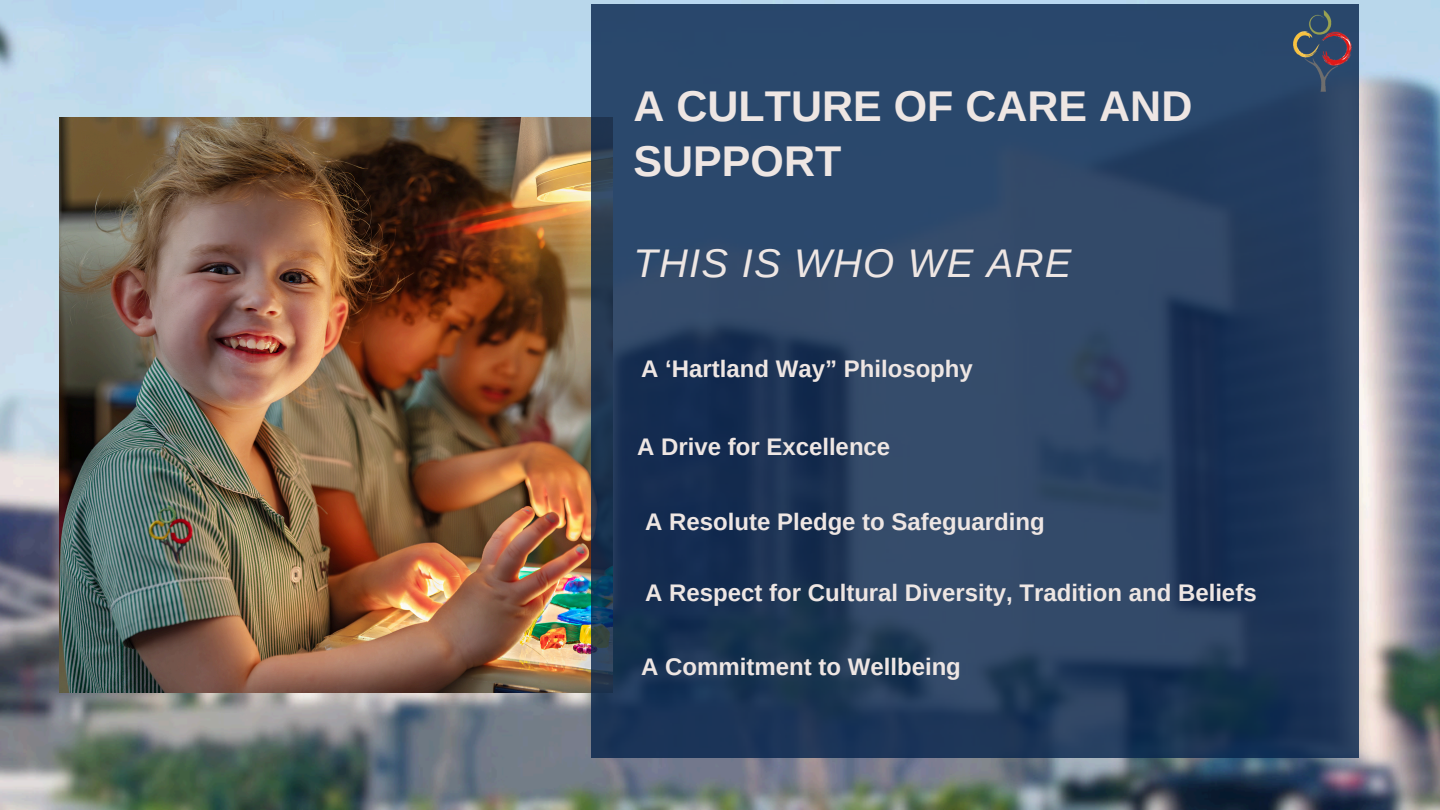
<style>
.page{position:relative;width:1440px;height:810px;background:#fff}
.page>*{position:absolute;margin:0;border:0;box-sizing:border-box;transform-origin:0 0}
.t1{font:700 43px/55.5px "Arimo";color:#eee6e3}
.t2{font:italic 40px "Arimo";letter-spacing:.03em;color:#eee6e3}
.t3{font:700 24px "Arimo";color:#eee6e3}
</style>
<div class="page">
<img style="left:0;top:0;width:1440px;height:810px">
<img style="left:60px;top:117px;width:531px;height:576px">
<svg style="left:591px;top:5px;width:768px;height:753px;background:#263f60"></svg>
<img style="left:1294px;top:10px;width:65px;height:107px">
<h2 class="t1" style="left:633px;top:78px;width:560px">A CULTURE OF CARE AND<br>SUPPORT</h2>
<p class="t2" style="left:633px;top:241px;width:440px">THIS IS WHO WE ARE</p>
<p class="t3" style="left:641px;top:355px;width:333px">A ‘Hartland Way” Philosophy</p>
<p class="t3" style="left:637px;top:433px;width:255px">A Drive for Excellence</p>
<p class="t3" style="left:645px;top:509px;width:401px">A Resolute Pledge to Safeguarding</p>
<p class="t3" style="left:645px;top:579px;width:613px">A Respect for Cultural Diversity, Tradition and Beliefs</p>
<p class="t3" style="left:641px;top:653px;width:321px">A Commitment to Wellbeing</p>
</div>
